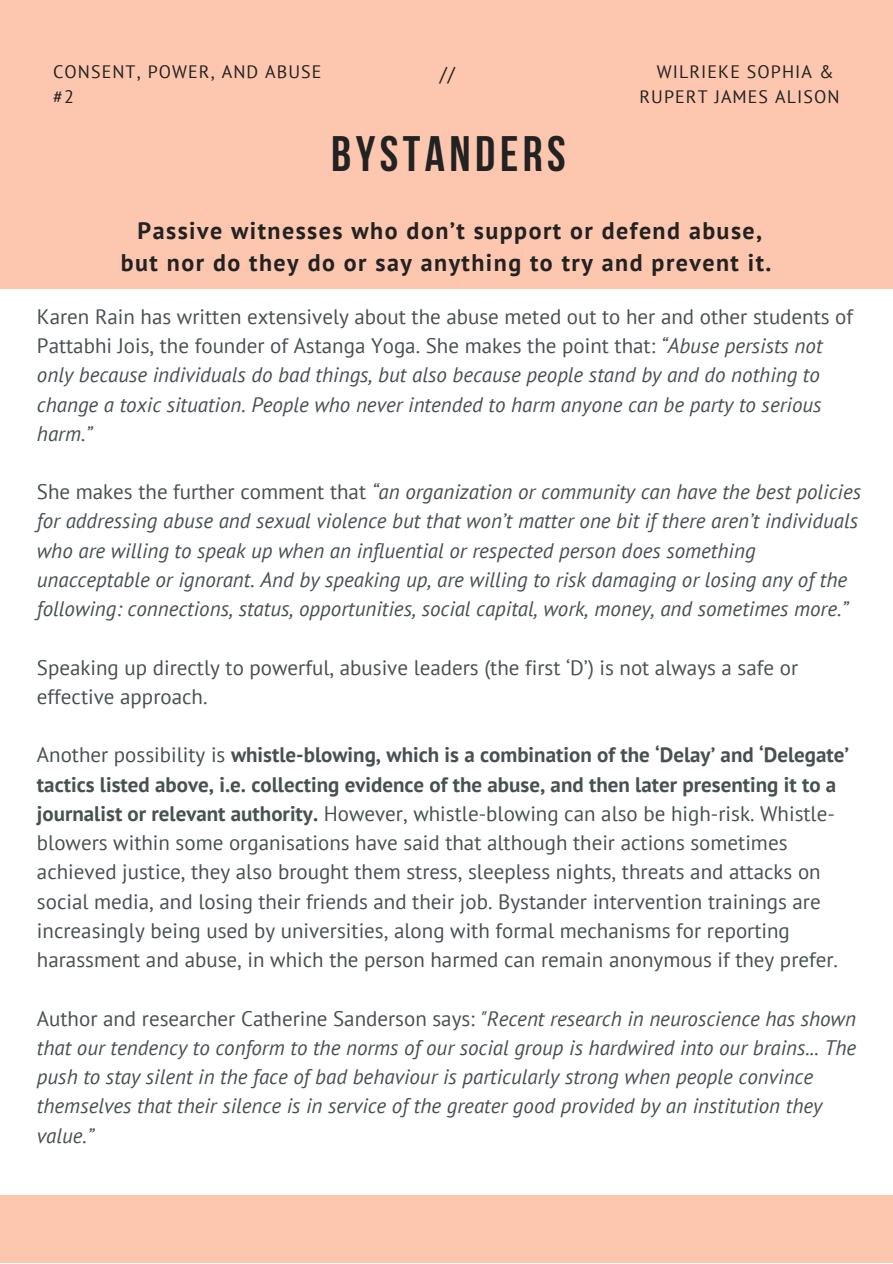
<style>
.page{position:relative;width:893px;height:1264px;background:#fff}
.page>*{position:absolute;margin:0;border:0;box-sizing:border-box;transform-origin:0 0}
.t1{font:700 49.65px "Bebas Neue";letter-spacing:.09em;color:#222}
.t2{font:700 24px/32.5px "PT Sans";letter-spacing:.06em;color:#222;text-align:center}
.t3{font:italic 21px/29.2px "PT Sans";color:#495052}
.t4{font:21px/29.2px "PT Sans";color:#495052}
.t5{font:19.8px "PT Sans";color:#222}
.t6{font:18px/24.8px "PT Sans";letter-spacing:.06em;color:#222}
.s1{font-style:normal}
.s2{font-weight:700}
</style>
<div class="page">
<div style="left:0;top:0;width:892px;height:288px;background:#fdc6ae"></div>
<div style="left:0;top:1195px;width:892px;height:67px;background:#fdc6ae"></div>
<p class="t6" style="left:53px;top:59px;width:270px">CONSENT, POWER, AND ABUSE #2</p>
<p class="t5" style="left:439px;top:61px;width:17px">//</p>
<h1 class="t1" style="left:331px;top:134px;width:236px">BYSTANDERS</h1>
<p class="t6" style="left:639px;top:59px;width:202px;text-indent:17px">WILRIEKE SOPHIA &amp;<br>RUPERT JAMES ALISON</p>
<p class="t2" style="left:121px;top:213px;width:652px">Passive witnesses who don’t support or defend abuse, but nor do they do or say anything to try and prevent it.</p>
<p class="t3" style="left:37px;top:301px;width:817px"><span class="s1">Karen Rain has written extensively about the abuse meted out to her and other students of Pattabhi Jois, the founder of Astanga Yoga. She makes the point that:</span> “Abuse persists not only because individuals do bad things, but also because people stand by and do nothing to change a toxic situation. People who never intended to harm anyone can be party to serious harm.”</p>
<p class="t3" style="left:37px;top:477px;width:825px"><span class="s1">She makes the further comment that</span> “an organization or community can have the best policies for addressing abuse and sexual violence but that won’t matter one bit if there aren’t individuals who are willing to speak up when an influential or respected person does something unacceptable or ignorant. And by speaking up, are willing to risk damaging or losing any of the following: connections, status, opportunities, social capital, work, money, and sometimes more.”</p>
<p class="t4" style="left:37px;top:652px;width:762px">Speaking up directly to powerful, abusive leaders (the first ‘D’) is not always a safe or effective approach.</p>
<p class="t4" style="left:37px;top:740px;width:813px">Another possibility is <span class="s2">whistle-blowing, which is a combination of the ‘Delay’ and ‘Delegate’ tactics listed above, i.e. collecting evidence of the abuse, and then later presenting it to a journalist or relevant authority.</span> However, whistle-blowing can also be high-risk. Whistle&shy;blowers within some organisations have said that although their actions sometimes achieved justice, they also brought them stress, sleepless nights, threats and attacks on social media, and losing their friends and their job. Bystander intervention trainings are increasingly being used by universities, along with formal mechanisms for reporting harassment and abuse, in which the person harmed can remain anonymous if they prefer.</p>
<p class="t3" style="left:37px;top:1003px;width:820px"><span class="s1">Author and researcher Catherine Sanderson says:</span> "Recent research in neuroscience has shown that our tendency to conform to the norms of our social group is hardwired into our brains... The push to stay silent in the face of bad behaviour is particularly strong when people convince themselves that their silence is in service of the greater good provided by an institution they value.”</p>
</div>
